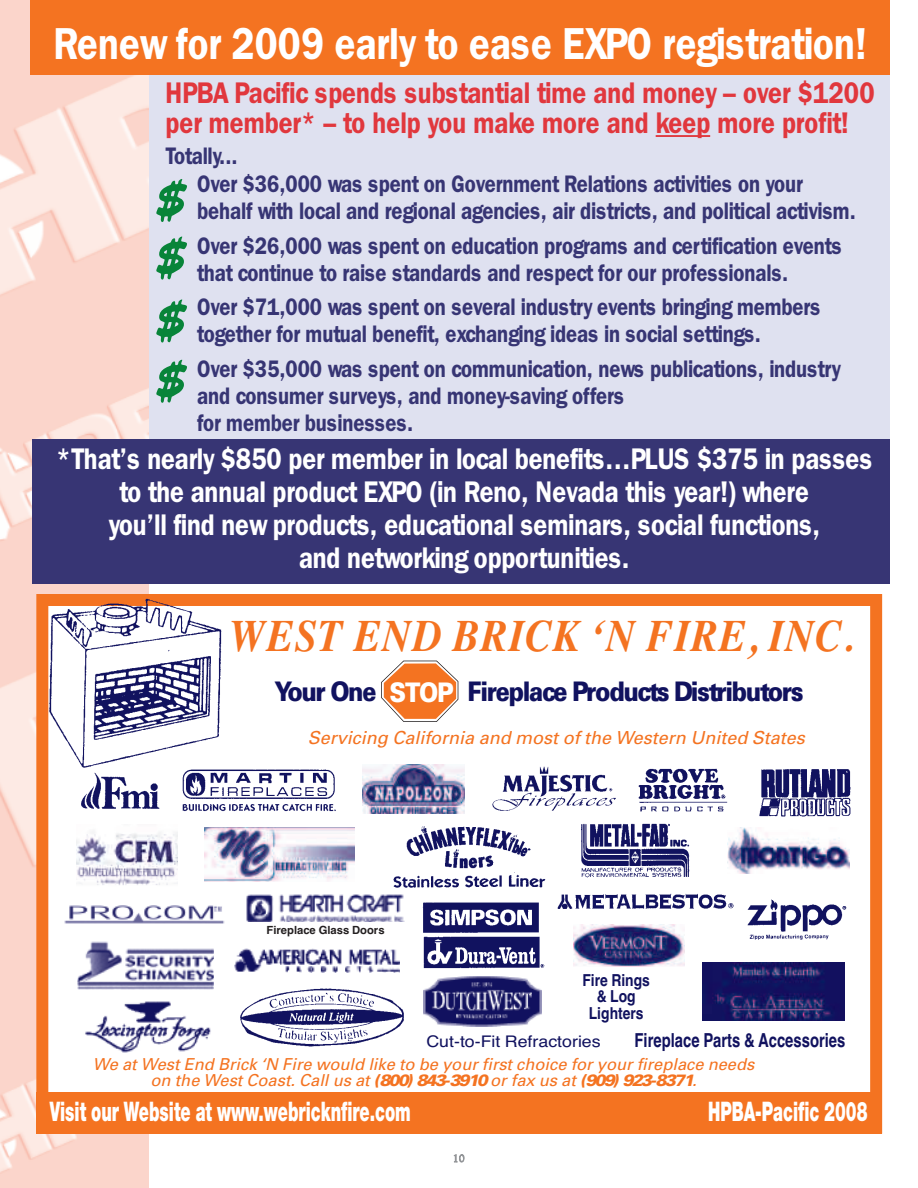
<style>
.page{position:relative;width:918px;height:1188px;background:#fff}
.page>*{position:absolute;margin:0;border:0;box-sizing:border-box;transform-origin:0 0}
.t1{font:53.55px/57.6px "Brussels";color:#088439}
.t2{font:600 45px "Franklin Gothic";letter-spacing:.005em;color:#fff;scale:.85 1}
.t3{font:italic 700 45px "Times";letter-spacing:.025em;color:#f47321;scale:.9 1}
.t4{font:600 30px/33px "Franklin Gothic";color:#fff;text-align:center;scale:.85 1}
.t5{font:600 30px/30px "Franklin Gothic";letter-spacing:.005em;color:#e1373d;scale:.85 1}
.t6{font:900 27px "Helvetica Neue";color:#fff;scale:.6 1}
.t7{font:900 27px "Univers";letter-spacing:-.055em;color:#11125f;scale:.86 1}
.t8{font:900 27px "Univers";color:#fff;scale:.86 1}
.t9{font:600 24px/27px "Franklin Gothic";color:#373574;scale:.85 1}
.t10{font:19.2px "Helvetica Bold TT";color:#11125f;scale:.77 1}
.t11{font:italic 18px "Univers";color:#f47321}
.t12{font:italic 16.5px/16.5px "Univers";color:#f47321;text-align:center}
.t13{font:16.5px/16.5px "Helvetica Bold TT";color:#11125f;text-align:center;scale:.84 1}
.t14{font:16.05px "Helvetica";color:#11125f;scale:1.11 1}
.t15{font:11.25px "Helvetica Bold TT";color:#231f20}
.t16{font:10.5px "Goudy";color:#939598}
.s1{font-weight:900}
</style>
<div class="page">
<div style="left:126px;top:0;width:764px;height:444px;background:#dfe1f0"></div>
<img style="left:0;top:0;width:148px;height:1188px">
<div style="left:30px;top:0;width:860px;height:75px;background:#f47321"></div>
<hr style="left:656px;top:135px;width:54px;height:2px;background:#e1373d">
<div style="left:32px;top:439px;width:857px;height:145px;background:#373574"></div>
<div style="left:48px;top:606px;width:822px;height:516px;background:#fff"></div>
<div style="left:36px;top:594px;width:846px;height:540px;border:12px solid #f47321"></div>
<div style="left:36px;top:1092px;width:846px;height:42px;background:#f47321"></div>
<svg style="left:381px;top:661px;width:77px;height:61px"></svg>
<img style="left:81px;top:772px;width:79px;height:37px">
<img style="left:182px;top:769px;width:154px;height:43px">
<img style="left:581px;top:823px;width:109px;height:55px">
<img style="left:557px;top:893px;width:177px;height:16px">
<img style="left:85px;top:1001px;width:126px;height:52px">
<img style="left:422px;top:902px;width:123px;height:67px">
<img style="left:240px;top:988px;width:164px;height:59px">
<img style="left:747px;top:899px;width:100px;height:41px">
<img style="left:362px;top:765px;width:102px;height:49px">
<img style="left:492px;top:766px;width:124px;height:45px">
<img style="left:638px;top:768px;width:90px;height:44px">
<img style="left:759px;top:769px;width:92px;height:48px">
<img style="left:424px;top:976px;width:117px;height:50px">
<img style="left:46px;top:596px;width:178px;height:175px">
<img style="left:234px;top:948px;width:166px;height:24px">
<img style="left:246px;top:894px;width:159px;height:28px">
<img style="left:77px;top:941px;width:137px;height:48px">
<img style="left:573px;top:925px;width:112px;height:42px">
<img style="left:76px;top:832px;width:102px;height:53px">
<img style="left:64px;top:905px;width:161px;height:19px">
<img style="left:204px;top:827px;width:151px;height:54px">
<img style="left:390px;top:826px;width:156px;height:69px">
<img style="left:727px;top:828px;width:122px;height:46px">
<img style="left:703px;top:963px;width:142px;height:58px">
<h2 class="t2" style="left:53px;top:17px;width:959px">Renew for 2009 early to ease EXPO registration!</h2>
<p class="t5" style="left:166px;top:78px;width:836px">HPBA Pacific spends substantial time and money – over $1200 per member* – to help you make more and keep more profit!</p>
<p class="t9" style="left:197px;top:142px;width:776px;text-indent:-32px">Totally...<br>Over $36,000 was spent on Government Relations activities on your behalf with local and regional agencies, air districts, and political activism.</p>
<p class="t9" style="left:197px;top:232px;width:760px">Over $26,000 was spent on education programs and certification events that continue to raise standards and respect for our professionals.</p>
<p class="t9" style="left:197px;top:293px;width:735px">Over $71,000 was spent on several industry events bringing members together for mutual benefit, exchanging ideas in social settings.</p>
<p class="t9" style="left:197px;top:355px;width:759px">Over $35,000 was spent on communication, news publications, industry and consumer surveys, and money-saving offers<br>for member businesses.</p>
<h1 class="t1" style="left:155px;top:175px;width:34px">$ $</h1>
<h1 class="t1" style="left:155px;top:294px;width:34px;line-height:60.3px">$ $</h1>
<p class="t4" style="left:56px;top:442px;width:962px">*That’s nearly $850 per member in local benefits…PLUS $375 in passes to the annual product EXPO (in Reno, Nevada this year!) where<br>you’ll find new products, educational seminars, social functions,<br>and networking opportunities.</p>
<h2 class="t3" style="left:230px;top:609px;width:695px">WEST END BRICK ‘N FIRE, INC.</h2>
<p class="t7" style="left:275px;top:681px;width:120px">Your One</p>
<p class="t7" style="left:468px;top:681px;width:392px">Fireplace Products Distributors</p>
<p class="t11" style="left:308px;top:731px;width:499px">Servicing California and most of the Western United States</p>
<p class="t8" style="left:390px;top:683px;width:76px">STOP</p>
<p class="t15" style="left:267px;top:923px;width:120px">Fireplace Glass Doors</p>
<p class="t13" style="left:582px;top:972px;width:82px">Fire Rings &amp; Log<br>Lighters</p>
<p class="t14" style="left:426px;top:1032px;width:159px">Cut-to-Fit Refractories</p>
<p class="t10" style="left:635px;top:1029px;width:275px">Fireplace Parts &amp; Accessories</p>
<p class="t12" style="left:93px;top:1057px;width:664px">We at West End Brick ‘N Fire would like to be your first choice for your fireplace needs on the West Coast. Call us at <span class="s1">(800) 843-3910</span>or fax us at <span class="s1">(909) 923-8371</span>.</p>
<p class="t6" style="left:50px;top:1102px;width:603px">Visit our Website at www.webricknfire.com</p>
<p class="t6" style="left:708px;top:1102px;width:267px">HPBA-Pacific 2008</p>
<p class="t16" style="left:453px;top:1152px;width:13px">10</p>
</div>
